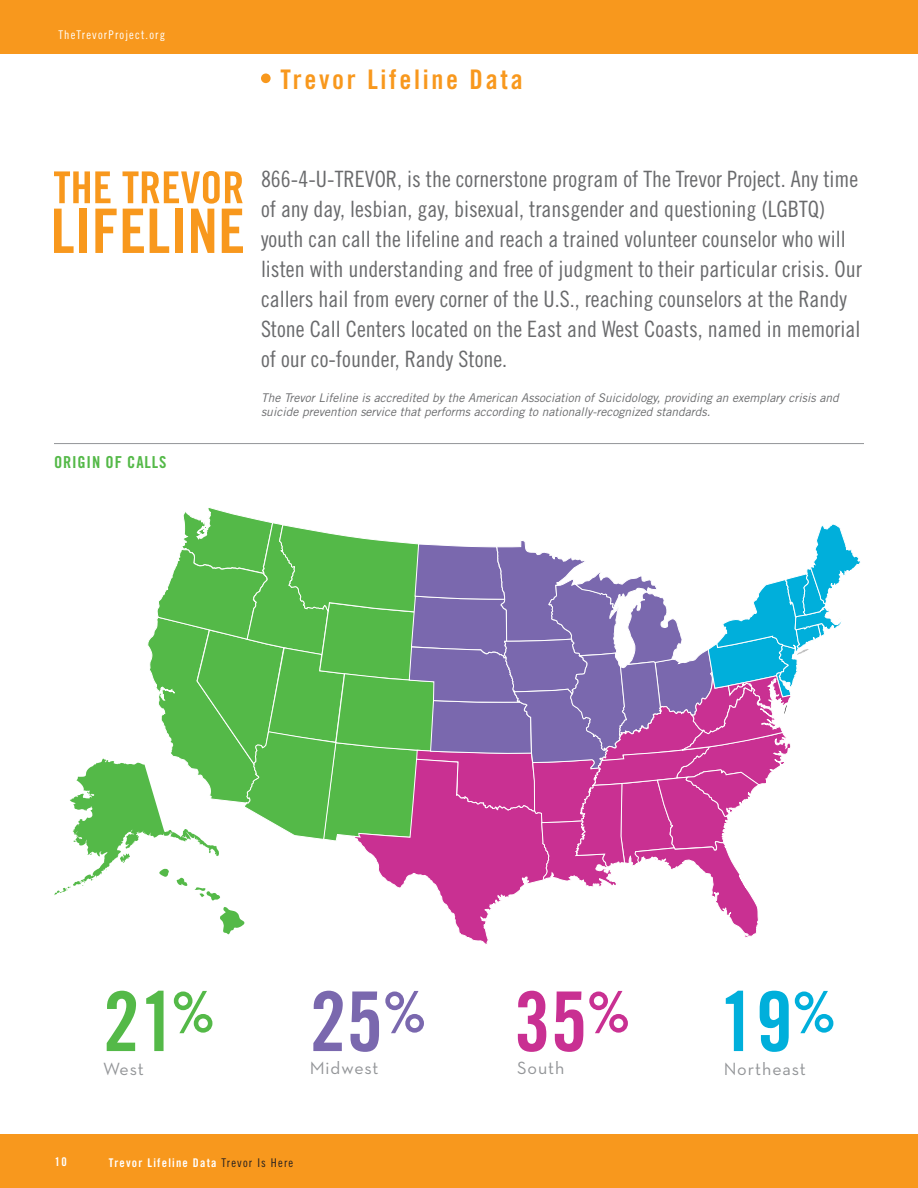
<style>
.page{position:relative;width:918px;height:1188px;background:#fff}
.page>*{position:absolute;margin:0;border:0;box-sizing:border-box;transform-origin:0 0}
.t1{font:82.5px "Trade Gothic LT Std Bd Cn 20";color:#c93092}
.t2{font:82.5px "Trade Gothic LT Std Bd Cn 20";color:#54b948}
.t3{font:82.5px "Trade Gothic LT Std Bd Cn 20";color:#7a68ae}
.t4{font:82.5px "Trade Gothic LT Std Bd Cn 20";color:#00afdb}
.t5{font:57px "Trade Gothic LT Std Bd Cn 20";color:#54b948}
.t6{font:57px "Trade Gothic LT Std Bd Cn 20";color:#7a68ae}
.t7{font:57px "Trade Gothic LT Std Bd Cn 20";color:#c93092}
.t8{font:57px "Trade Gothic LT Std Bd Cn 20";color:#00afdb}
.t9{font:27px "Trade Gothic LT Std Bd Cn 20";letter-spacing:.1em;color:#f8981d}
.t10{font:22.5px/30px "Trade Gothic LT Std Cn 18";color:#696a6c}
.t11{font:18px "Neutra Text";letter-spacing:.05em;color:#939598}
.t12{font:16.5px "Trade Gothic LT Std Bd Cn 20";letter-spacing:.05em;color:#54b948}
.t13{font:italic 12px/14.4px "Trade Gothic LT Std";color:#696a6c}
.t14{font:12px "Trade Gothic LT Std Bd Cn 20";letter-spacing:.1em;color:#fff}
.t15{font:12px "Trade Gothic LT Std Cn 18";letter-spacing:.1em;color:#fff}
.s1{font-family:"Trade Gothic LT Std Cn 18";color:#231f20}
</style>
<div class="page">
<div style="left:0;top:1134px;width:918px;height:54px;background:#f8981d"></div>
<div style="left:0;top:0;width:918px;height:54px;background:#f8981d"></div>
<div style="left:261px;top:74px;width:10px;height:9px;background:#f8981d;border-radius:50%"></div>
<hr style="left:54px;top:443px;width:810px;height:1px;background:#939598">
<svg style="left:54px;top:508px;width:807px;height:436px"></svg>
<svg style="left:54px;top:171px;width:57px;height:32px"></svg>
<svg style="left:54px;top:209px;width:20px;height:44px"></svg>
<div style="left:79px;top:209px;width:8px;height:44px;background:#f8981d"></div>
<svg style="left:95px;top:209px;width:22px;height:44px"></svg>
<svg style="left:123px;top:171px;width:120px;height:82px"></svg>
<p class="t15" style="left:58px;top:27px;width:108px">TheTrevorProject.org</p>
<p class="t12" style="left:54px;top:452px;width:114px">ORIGIN OF CALLS</p>
<p class="t9" style="left:280px;top:63px;width:244px">Trevor Lifeline Data</p>
<p class="t10" style="left:261px;top:164px;width:603px">866-4-U-TREVOR, is the cornerstone program of The Trevor Project. Any time of any day, lesbian, gay, bisexual, transgender and questioning (LGBTQ) youth can call the lifeline and reach a trained volunteer counselor who will listen with understanding and free of judgment to their particular crisis. Our callers hail from every corner of the U.S., reaching counselors at the Randy Stone Call Centers located on the East and West Coasts, named in memorial of our co-founder, Randy Stone.</p>
<p class="t13" style="left:261px;top:390px;width:579px">The Trevor Lifeline is accredited by the American Association of Suicidology, providing an exemplary crisis and suicide prevention service that performs according to nationally-recognized standards.</p>
<h1 class="t2" style="left:103px;top:972px;width:75px">21</h1>
<p class="t11" style="left:103px;top:1058px;width:42px">West</p>
<h1 class="t3" style="left:310px;top:972px;width:75px">25</h1>
<p class="t11" style="left:310px;top:1057px;width:70px">Midwest</p>
<h1 class="t1" style="left:514px;top:972px;width:75px">35</h1>
<p class="t11" style="left:517px;top:1057px;width:49px">South</p>
<h1 class="t4" style="left:719px;top:972px;width:75px">19</h1>
<h2 class="t5" style="left:171px;top:978px;width:46px">%</h2>
<h2 class="t6" style="left:382px;top:978px;width:46px">%</h2>
<h2 class="t7" style="left:586px;top:978px;width:46px">%</h2>
<h2 class="t8" style="left:792px;top:978px;width:46px">%</h2>
<p class="t11" style="left:724px;top:1058px;width:84px">Northeast</p>
<p class="t14" style="left:55px;top:1155px;width:13px">10</p>
<p class="t14" style="left:109px;top:1155px;width:186px">Trevor Lifeline Data <span class="s1">Trevor Is Here</span></p>
</div>
